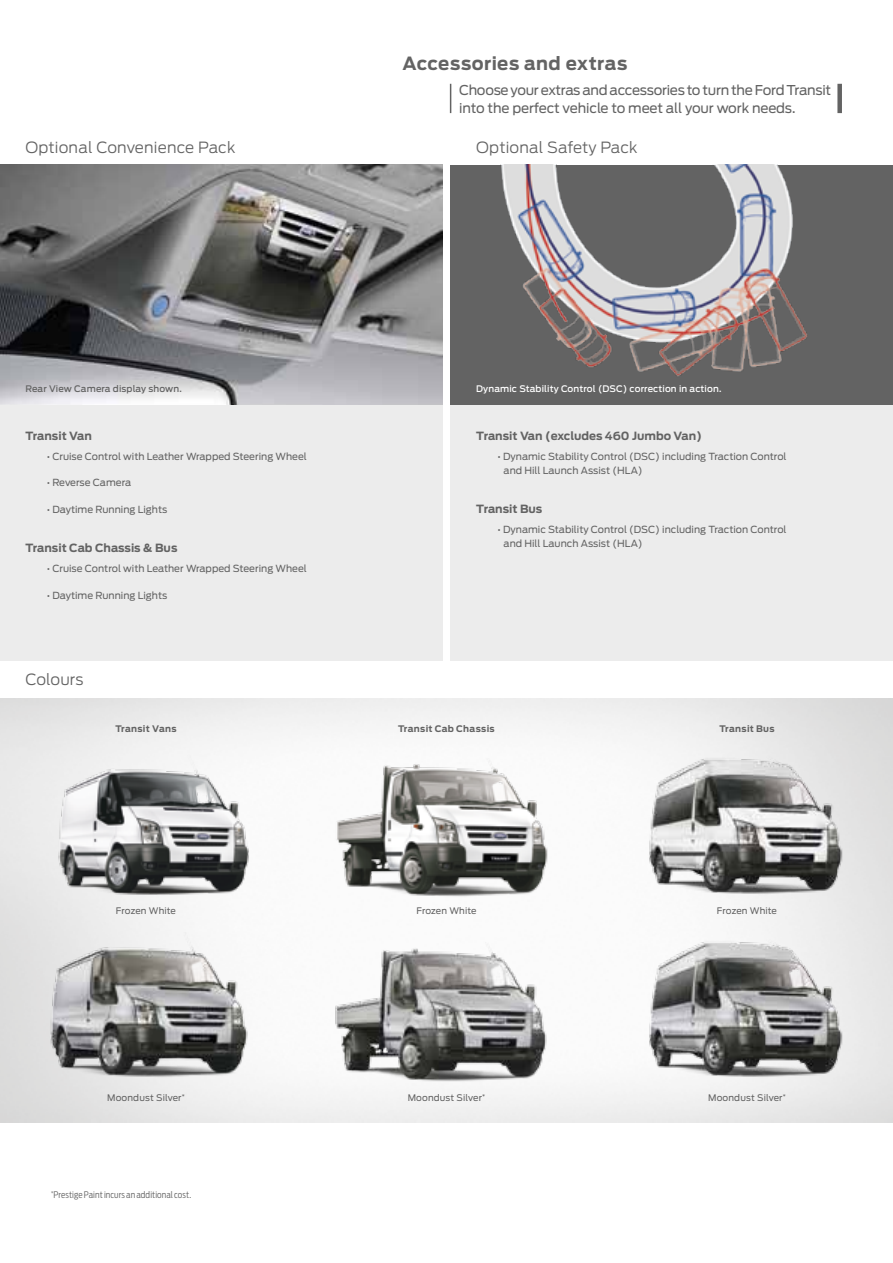
<style>
.page{position:relative;width:893px;height:1263px;background:#fff}
.page>*{position:absolute;margin:0;border:0;box-sizing:border-box;transform-origin:0 0}
.SPREAD_HEAD{font:700 18px "Ford Antenna";letter-spacing:.025em;color:#636363}
.TABLE_Heads{font:300 15.3px "Ford Antenna";letter-spacing:.01em;color:#636363}
.SPREAD_HEAD_TXT{font:13.5px/18px "Ford Antenna";letter-spacing:-.02em;color:#636363}
.Grey_Box_Head{font:700 11.25px "Ford Antenna";color:#636363}
.Grey_Box_Copy{font:9.75px/13.8px "Ford Antenna";color:#636363}
.CAPTIONS{font:9px "Ford Antenna";letter-spacing:.015em;color:#636363}
.CAPTIONS-2{font:500 9px "Ford Antenna";letter-spacing:.015em;color:#fff}
.TABLE_Subheads{font:700 9px "Ford Antenna";letter-spacing:.03em;color:#636363}
.DISCLAIMERS{font:300 9px "Ford Antenna Cond";letter-spacing:.01em;color:#636363}
.CAPTIONS-3{font:500 9px "Ford Antenna";letter-spacing:.015em;color:#636363}
</style>
<div class="page">
<img style="left:320px;top:942px;width:246px;height:165px">
<img style="left:22px;top:741px;width:257px;height:169px">
<img style="left:0;top:165px;width:442px;height:240px">
<img style="left:621px;top:731px;width:251px;height:184px">
<img style="left:621px;top:915px;width:251px;height:208px">
<img style="left:333px;top:759px;width:221px;height:145px">
<img style="left:22px;top:910px;width:257px;height:193px">
<div style="left:0;top:405px;width:442px;height:255px;background:#ececec"></div>
<img style="left:451px;top:165px;width:442px;height:240px">
<div style="left:451px;top:405px;width:442px;height:255px;background:#ececec"></div>
<svg style="left:450px;top:84px;width:1px;height:29px"></svg>
<div style="left:837px;top:84px;width:5px;height:29px;background:#636363"></div>
<p class="TABLE_Heads" style="left:26px;top:134px;width:211px">Optional Convenience Pack</p>
<p class="SPREAD_HEAD" style="left:403px;top:47px;width:226px">Accessories and extras</p>
<p class="SPREAD_HEAD_TXT" style="left:459px;top:79px;width:374px">Choose your extras and accessories to turn the Ford Transit into the perfect vehicle to meet all your work needs.</p>
<p class="TABLE_Heads" style="left:476px;top:134px;width:163px">Optional Safety Pack</p>
<p class="CAPTIONS-3" style="left:26px;top:381px;width:158px">Rear View Camera display shown.</p>
<p class="CAPTIONS-2" style="left:476px;top:381px;width:247px">Dynamic Stability Control (DSC) correction in action.</p>
<p class="Grey_Box_Head" style="left:25px;top:425px;width:68px">Transit Van</p>
<p class="Grey_Box_Copy" style="left:47px;top:448px;width:262px">• Cruise Control with Leather Wrapped Steering Wheel</p>
<p class="Grey_Box_Copy" style="left:47px;top:475px;width:86px">• Reverse Camera</p>
<p class="Grey_Box_Copy" style="left:47px;top:501px;width:122px">• Daytime Running Lights</p>
<p class="Grey_Box_Head" style="left:25px;top:538px;width:153px">Transit Cab Chassis &amp; Bus</p>
<p class="Grey_Box_Copy" style="left:47px;top:561px;width:262px">• Cruise Control with Leather Wrapped Steering Wheel</p>
<p class="Grey_Box_Copy" style="left:47px;top:587px;width:122px">• Daytime Running Lights</p>
<p class="TABLE_Heads" style="left:26px;top:667px;width:59px">Colours</p>
<p class="Grey_Box_Head" style="left:476px;top:425px;width:227px">Transit Van (excludes 460 Jumbo Van)</p>
<p class="Grey_Box_Copy" style="left:504px;top:448px;width:284px;text-indent:-6px">• Dynamic Stability Control (DSC) including Traction Control and Hill Launch Assist (HLA)</p>
<p class="Grey_Box_Head" style="left:476px;top:499px;width:68px">Transit Bus</p>
<p class="Grey_Box_Copy" style="left:504px;top:521px;width:284px;text-indent:-6px">• Dynamic Stability Control (DSC) including Traction Control and Hill Launch Assist (HLA)</p>
<p class="TABLE_Subheads" style="left:115px;top:721px;width:63px">Transit Vans</p>
<p class="TABLE_Subheads" style="left:398px;top:721px;width:98px">Transit Cab Chassis</p>
<p class="TABLE_Subheads" style="left:719px;top:721px;width:56px">Transit Bus</p>
<p class="CAPTIONS" style="left:116px;top:903px;width:62px">Frozen White</p>
<p class="CAPTIONS" style="left:107px;top:1090px;width:79px">Moondust Silver<sup>*</sup></p>
<p class="DISCLAIMERS" style="left:51px;top:1187px;width:142px"><sup>*</sup>Prestige Paint incurs an additional cost.</p>
<p class="CAPTIONS" style="left:416px;top:903px;width:62px">Frozen White</p>
<p class="CAPTIONS" style="left:408px;top:1090px;width:79px">Moondust Silver<sup>*</sup></p>
<p class="CAPTIONS" style="left:717px;top:903px;width:62px">Frozen White</p>
<p class="CAPTIONS" style="left:708px;top:1090px;width:79px">Moondust Silver<sup>*</sup></p>
</div>
